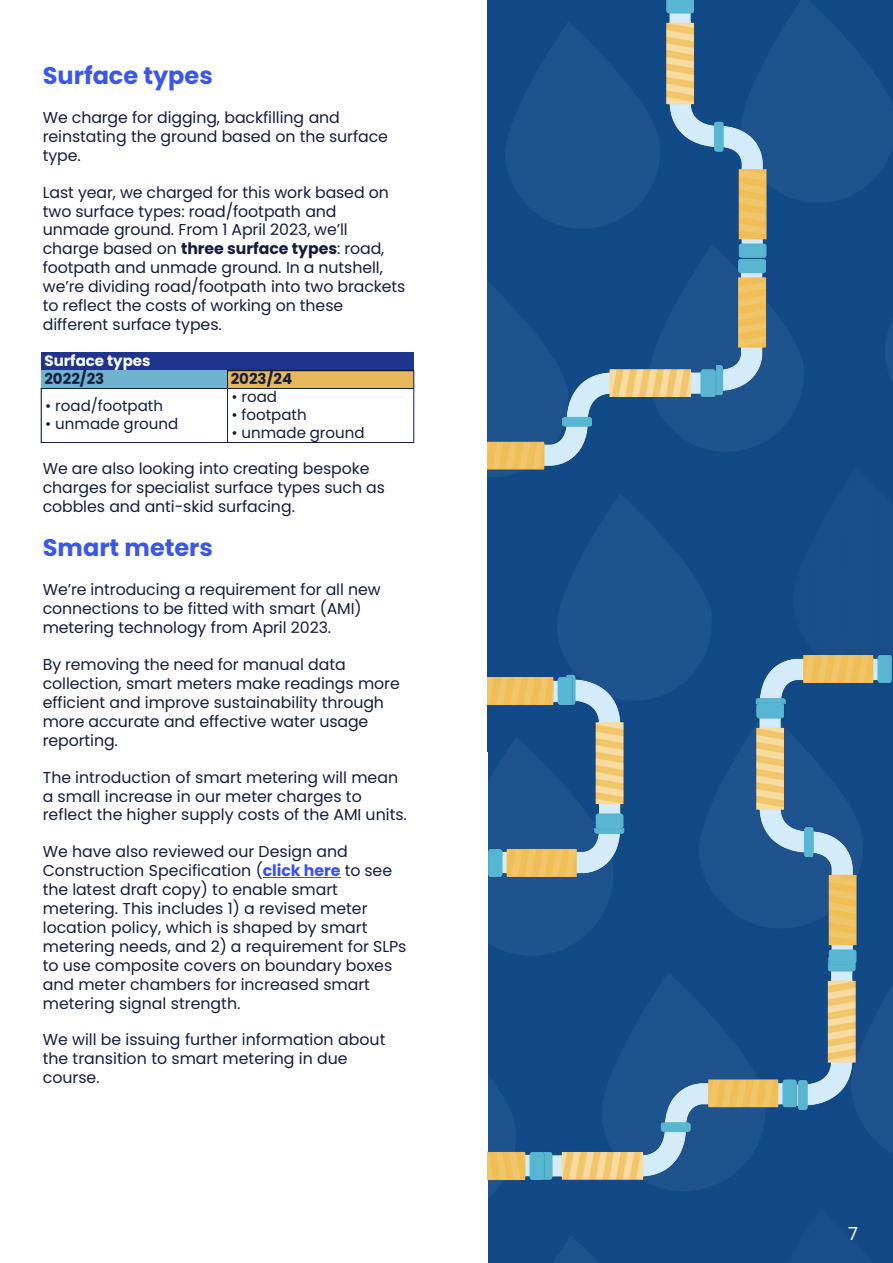
<style>
.page{position:relative;width:893px;height:1263px;background:#fff}
.page>*{position:absolute;margin:0;border:0;box-sizing:border-box;transform-origin:0 0}
.t1{font:700 24px "Poppins";color:#3c57e8}
.t2{font:18px "Poppins";color:#fff}
.t3{font:15.75px/18.9px "Poppins";letter-spacing:-.005em;color:#131d3f}
.t4{font:15px "Poppins";color:#131d3f}
.t5{font:700 15px "Poppins";color:#131d3f}
.t6{font:700 15px "Poppins";color:#fff}
.s1{font-weight:700}
.s2{font-weight:700;color:#3c50f1}
</style>
<div class="page">
<hr style="left:0;top:0;width:108px;height:1px;background:#fbffff">
<img style="left:488px;top:0;width:404px;height:666px">
<img style="left:488px;top:725px;width:405px;height:538px">
<div style="left:41px;top:352px;width:373px;height:18px;background:#1f348c"></div>
<div style="left:41px;top:370px;width:186px;height:18px;background:#6fb4cf"></div>
<div style="left:227px;top:370px;width:187px;height:18px;background:#e7b75a"></div>
<hr style="left:227px;top:370px;width:1px;height:73px;background:#131d3f">
<hr style="left:227px;top:370px;width:187px;height:1px;background:#131d3f">
<hr style="left:41px;top:388px;width:373px;height:1px;background:#131d3f">
<hr style="left:41px;top:388px;width:1px;height:55px;background:#131d3f">
<hr style="left:413px;top:370px;width:1px;height:73px;background:#131d3f">
<hr style="left:41px;top:442px;width:373px;height:1px;background:#131d3f">
<hr style="left:263px;top:877px;width:77px;height:1px;background:#3c50f1">
<img style="left:583px;top:0;width:261px;height:258px">
<img style="left:716px;top:258px;width:128px;height:149px">
<img style="left:488px;top:286px;width:228px;height:262px">
<img style="left:631px;top:577px;width:262px;height:126px">
<img style="left:797px;top:964px;width:96px;height:154px">
<img style="left:536px;top:1002px;width:261px;height:261px">
<img style="left:488px;top:1133px;width:56px;height:54px">
<img style="left:673px;top:703px;width:220px;height:261px">
<img style="left:488px;top:828px;width:260px;height:127px">
<img style="left:563px;top:666px;width:143px;height:164px">
<img style="left:487px;top:599px;width:85px;height:126px">
<p class="t1" style="left:43px;top:61px;width:171px">Surface types</p>
<p class="t3" style="left:43px;top:108px;width:346px">We charge for digging, backfilling and reinstating the ground based on the surface type.</p>
<p class="t3" style="left:43px;top:183px;width:364px">Last year, we charged for this work based on two surface types: road/footpath and unmade ground. From 1 April 2023, we’ll charge based on <span class="s1">three surface types</span>: road, footpath and unmade ground. In a nutshell, we’re dividing road/footpath into two brackets to reflect the costs of working on these different surface types.</p>
<p class="t6" style="left:44px;top:352px;width:108px">Surface types</p>
<p class="t5" style="left:44px;top:370px;width:61px">2022/23</p>
<p class="t5" style="left:231px;top:370px;width:63px">2023/24</p>
<p class="t4" style="left:45px;top:397px;width:119px">• road/footpath</p>
<p class="t4" style="left:45px;top:415px;width:135px">• unmade ground</p>
<p class="t4" style="left:231px;top:388px;width:47px">• road</p>
<p class="t4" style="left:231px;top:406px;width:77px">• footpath</p>
<p class="t4" style="left:231px;top:424px;width:135px">• unmade ground</p>
<p class="t3" style="left:43px;top:459px;width:344px">We are also looking into creating bespoke charges for specialist surface types such as cobbles and anti-skid surfacing.</p>
<p class="t1" style="left:43px;top:534px;width:172px">Smart meters</p>
<p class="t3" style="left:43px;top:581px;width:339px">We’re introducing a requirement for all new connections to be fitted with smart (AMI) metering technology from April 2023.</p>
<p class="t3" style="left:43px;top:655px;width:358px">By removing the need for manual data collection, smart meters make readings more efficient and improve sustainability through more accurate and effective water usage reporting.</p>
<p class="t3" style="left:43px;top:768px;width:365px">The introduction of smart metering will mean a small increase in our meter charges to reflect the higher supply costs of the AMI units.</p>
<p class="t3" style="left:43px;top:842px;width:365px">We have also reviewed our Design and Construction Specification (<span class="s2">click here</span> to see the latest draft copy) to enable smart metering. This includes 1) a revised meter location policy, which is shaped by smart metering needs, and 2) a requirement for SLPs to use composite covers on boundary boxes and meter chambers for increased smart metering signal strength.</p>
<p class="t3" style="left:43px;top:1031px;width:344px">We will be issuing further information about the transition to smart metering in due course.</p>
<p class="t2" style="left:848px;top:1224px;width:11px">7</p>
</div>
